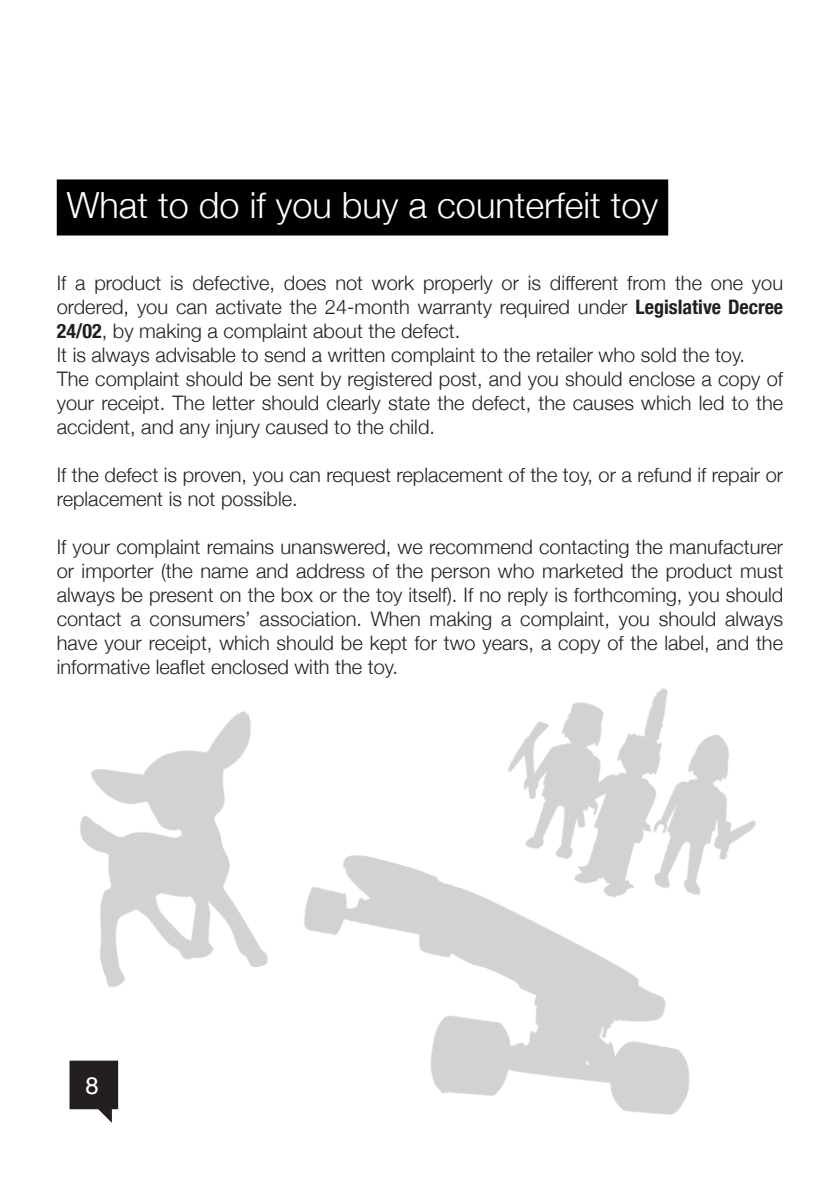
<style>
.page{position:relative;width:840px;height:1191px;background:#fff}
.page>*{position:absolute;margin:0;border:0;box-sizing:border-box;transform-origin:0 0}
.t1{font:300 36px "Helvetica Neue";color:#fff}
.t2{font:24px "Helvetica";color:#fff}
.t3{font:300 20px/24px "Helvetica Neue";color:#231f20}
.s1{font-weight:700;font-stretch:condensed}
</style>
<div class="page">
<svg style="left:69px;top:1060px;width:49px;height:62px"></svg>
<div style="left:57px;top:179px;width:610px;height:56px;background:#000"></div>
<img style="left:80px;top:711px;width:188px;height:277px">
<img style="left:508px;top:688px;width:248px;height:171px">
<img style="left:304px;top:844px;width:421px;height:271px">
<h1 class="t1" style="left:67px;top:183px;width:592px">What to do if you buy a counterfeit toy</h1>
<p class="t3" style="left:57px;top:270px;width:727px">If a product is defective, does not work properly or is different from the one you ordered, you can activate the 24-month warranty required under <span class="s1">Legislative Decree 24/02</span>, by making a complaint about the defect.<br>It is always advisable to send a written complaint to the retailer who sold the toy.<br>The complaint should be sent by registered post, and you should enclose a copy of your receipt. The letter should clearly state the defect, the causes which led to the accident, and any injury caused to the child.</p>
<p class="t3" style="left:57px;top:462px;width:727px">If the defect is proven, you can request replacement of the toy, or a refund if repair or replacement is not possible.</p>
<p class="t3" style="left:57px;top:534px;width:727px;text-align:justify">If your complaint remains unanswered, we recommend contacting the manufacturer or importer (the name and address of the person who marketed the product must always be present on the box or the toy itself). If no reply is forthcoming, you should contact a consumers’ association. When making a complaint, you should always have your receipt, which should be kept for two years, a copy of the label, and the informative leaflet enclosed with the toy.</p>
<p class="t2" style="left:86px;top:1067px;width:15px">8</p>
</div>
